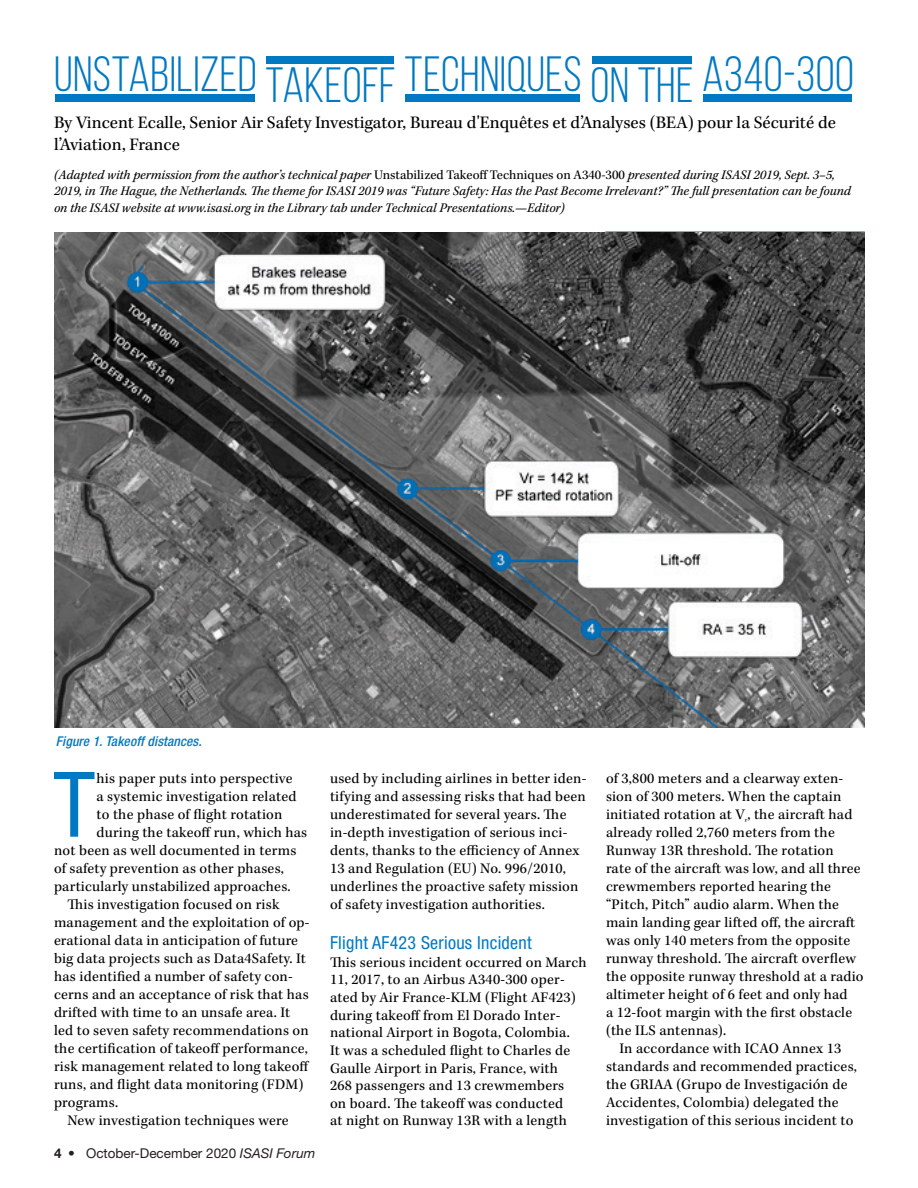
<style>
.page{position:relative;width:918px;height:1188px;background:#fff}
.page>*{position:absolute;margin:0;border:0;box-sizing:border-box;transform-origin:0 0}
.First_Paragraph_Drop{font:condensed 90.6px "Helvetica Neue LT Std";color:#0079c2}
.caption_text{font:49.5px "Bebas Neue";letter-spacing:.01em;color:#0079c2}
.Article_By_Line{font:18px/21.6px "Kepler Std";color:#000}
.Subhead_body_blue{font:condensed 18px "Helvetica Neue LT Std";letter-spacing:.015em;color:#0079c2}
.Forum_Body_Text{font:15px/18px "Kepler Std";letter-spacing:.015em;color:#000}
.First_Paragraph{font:15px/18px "Kepler Std";letter-spacing:.015em;color:#000}
.First_Paragraph_Drop-2{font:15px "Kepler Std";letter-spacing:.015em;color:#000}
.adapted_text{font:italic 13.5px/16.2px "Kepler Std";color:#000}
.t1{font:13.5px "Helvetica Neue LT Std";color:#231f20}
.caption_text-2{font:italic 500 condensed 13.5px "Helvetica Neue LT Std";letter-spacing:.01em;color:#0079c2}
.s1{font-style:normal}
.s2{font-weight:700}
.s3{font-style:italic}
</style>
<div class="page">
<div style="left:266px;top:57px;width:128px;height:7px;background:#0079c2"></div>
<div style="left:56px;top:94px;width:199px;height:8px;background:#0079c2"></div>
<div style="left:406px;top:94px;width:174px;height:8px;background:#0079c2"></div>
<div style="left:704px;top:94px;width:148px;height:8px;background:#0079c2"></div>
<div style="left:592px;top:57px;width:100px;height:7px;background:#0079c2"></div>
<img style="left:54px;top:233px;width:811px;height:494px">
<p class="caption_text" style="left:54px;top:48px;width:802px">UNSTABILIZED TAKEOFF TECHNIQUES ON THE A340-300</p>
<p class="Article_By_Line" style="left:54px;top:112px;width:784px">By Vincent Ecalle, Senior Air Safety Investigator, Bureau d'Enquêtes et d’Analyses (BEA) pour la Sécurité de l’Aviation, France</p>
<p class="adapted_text" style="left:54px;top:167px;width:798px">(Adapted with permission from the author’s technical paper <span class="s1">Unstabilized Takeoff Techniques on A340-300</span> presented during ISASI 2019, Sept. 3–5,<br>2019, in The Hague, the Netherlands. The theme for ISASI 2019 was “Future Safety: Has the Past Become Irrelevant?” The full presentation can be found on the ISASI website at www.isasi.org in the Library tab under Technical Presentations.—Editor)</p>
<p class="caption_text-2" style="left:56px;top:733px;width:147px">Figure 1. Takeoff distances.</p>
<p class="First_Paragraph_Drop" style="left:53px;top:752px;width:43px">T</p>
<p class="First_Paragraph_Drop-2" style="left:97px;top:770px;width:198px">his paper puts into perspective</p>
<p class="First_Paragraph_Drop-2" style="left:97px;top:788px;width:202px">a systemic investigation related</p>
<p class="First_Paragraph_Drop-2" style="left:97px;top:806px;width:187px">to the phase of flight rotation</p>
<p class="First_Paragraph_Drop-2" style="left:97px;top:824px;width:212px">during the takeoff run, which has</p>
<p class="First_Paragraph_Drop-2" style="left:54px;top:842px;width:244px">not been as well documented in terms</p>
<p class="First_Paragraph_Drop-2" style="left:54px;top:860px;width:232px">of safety prevention as other phases,</p>
<p class="First_Paragraph_Drop-2" style="left:54px;top:878px;width:238px">particularly unstabilized approaches.</p>
<p class="Forum_Body_Text" style="left:54px;top:896px;width:257px;text-indent:14px">This investigation focused on risk management and the exploitation of op&shy;erational data in anticipation of future big data projects such as Data4Safety. It has identified a number of safety con&shy;cerns and an acceptance of risk that has drifted with time to an unsafe area. It led to seven safety recommendations on the certification of takeoff performance, risk management related to long takeoff runs, and flight data monitoring (FDM) programs.</p>
<p class="Forum_Body_Text" style="left:68px;top:1112px;width:223px">New investigation techniques were</p>
<p class="t1" style="left:54px;top:1145px;width:263px"><span class="s2">4</span> • October-December 2020 <span class="s3">ISASI Forum</span></p>
<p class="Forum_Body_Text" style="left:330px;top:770px;width:258px">used by including airlines in better iden&shy;tifying and assessing risks that had been underestimated for several years. The in-depth investigation of serious inci&shy;dents, thanks to the efficiency of Annex 13 and Regulation (EU) No. 996/2010, underlines the proactive safety mission of safety investigation authorities.</p>
<p class="Subhead_body_blue" style="left:330px;top:932px;width:203px">Flight AF423 Serious Incident</p>
<p class="First_Paragraph" style="left:330px;top:954px;width:258px;line-height:17.5px">This serious incident occurred on March 11, 2017, to an Airbus A340-300 oper&shy;ated by Air France-KLM (Flight AF423) during takeoff from El Dorado Inter&shy;national Airport in Bogota, Colombia.<br>It was a scheduled flight to Charles de Gaulle Airport in Paris, France, with<br>268 passengers and 13 crewmembers<br>on board. The takeoff was conducted<br>at night on Runway 13R with a length</p>
<p class="First_Paragraph" style="left:606px;top:770px;width:259px">of 3,800 meters and a clearway exten&shy;sion of 300 meters. When the captain initiated rotation at V<sub>r</sub>, the aircraft had already rolled 2,760 meters from the Runway 13R threshold. The rotation<br>rate of the aircraft was low, and all three crewmembers reported hearing the “Pitch, Pitch” audio alarm. When the main landing gear lifted off, the aircraft was only 140 meters from the opposite runway threshold. The aircraft overflew the opposite runway threshold at a radio altimeter height of 6 feet and only had<br>a 12-foot margin with the first obstacle (the ILS antennas).</p>
<p class="Forum_Body_Text" style="left:606px;top:1040px;width:253px;text-indent:14px">In accordance with ICAO Annex 13 standards and recommended practices, the GRIAA (Grupo de Investigación de Accidentes, Colombia) delegated the investigation of this serious incident to</p>
</div>
